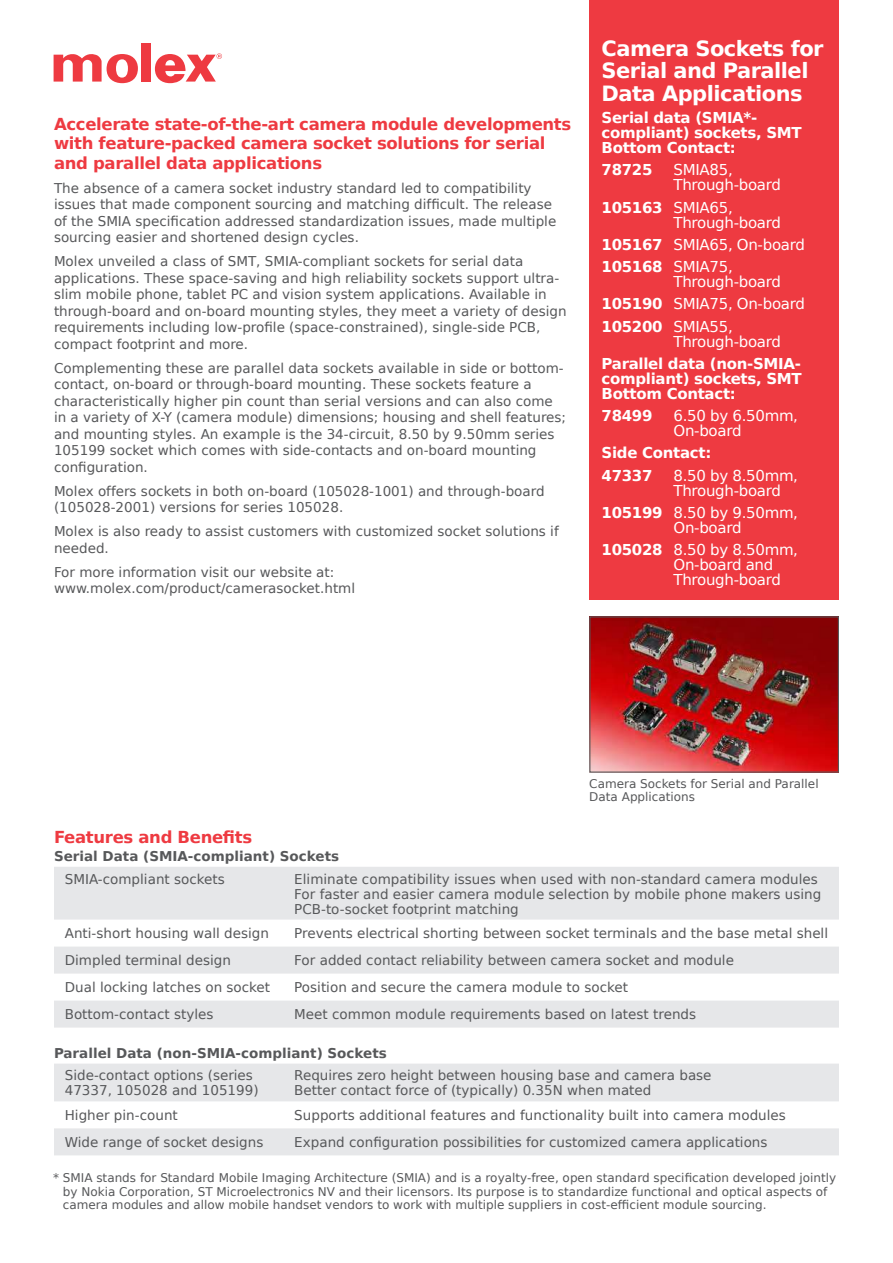
<style>
.page{position:relative;width:893px;height:1263px;background:#fff}
.page>*{position:absolute;margin:0;border:0;box-sizing:border-box;transform-origin:0 0}
.t1{font:700 21px/22.5px "Bitstream Vera Sans";letter-spacing:-.025em;color:#fff}
.t2{font:700 16.5px/19.5px "Bitstream Vera Sans";letter-spacing:-.02em;color:#ee3a41}
.t3{font:15px/15px "Bitstream Vera Sans";letter-spacing:-.02em;color:#fff}
.t4{font:700 15px/15px "Bitstream Vera Sans";letter-spacing:-.02em;color:#fff}
.t5{font:13.5px/16.5px "Bitstream Vera Sans";color:#57585a}
.t6{font:700 13.5px "Bitstream Vera Sans";color:#57585a}
.t7{font:12px/13.5px "Bitstream Vera Sans";color:#57585a}
.s1{font-weight:700}
</style>
<div class="page">
<div style="left:141px;top:43px;width:10px;height:39px;background:#ee3a41"></div>
<svg style="left:54px;top:54px;width:84px;height:29px"></svg>
<svg style="left:155px;top:53px;width:67px;height:30px"></svg>
<div style="left:589px;top:0;width:250px;height:599px;background:#ee3a41"></div>
<svg style="left:54px;top:867px;width:785px;height:160px;fill:#e6e7e9"></svg>
<svg style="left:54px;top:1064px;width:785px;height:91px;fill:#e6e7e9"></svg>
<img style="left:591px;top:618px;width:246px;height:153px">
<div style="left:589px;top:616px;width:250px;height:157px;border:1px solid #57585a"></div>
<p class="t2" style="left:54px;top:115px;width:519px">Accelerate state-of-the-art camera module developments with feature-packed camera socket solutions for serial and parallel data applications</p>
<p class="t5" style="left:54px;top:181px;width:504px">The absence of a camera socket industry standard led to compatibility issues that made component sourcing and matching difficult. The release of the SMIA specification addressed standardization issues, made multiple sourcing easier and shortened design cycles.</p>
<p class="t5" style="left:54px;top:253px;width:514px">Molex unveiled a class of SMT, SMIA-compliant sockets for serial data applications. These space-saving and high reliability sockets support ultra&shy;slim mobile phone, tablet PC and vision system applications. Available in through-board and on-board mounting styles, they meet a variety of design requirements including low-profile (space-constrained), single-side PCB, compact footprint and more.</p>
<p class="t5" style="left:54px;top:360px;width:514px">Complementing these are parallel data sockets available in side or bottom&shy;contact, on-board or through-board mounting. These sockets feature a characteristically higher pin count than serial versions and can also come in a variety of X-Y (camera module) dimensions; housing and shell features; and mounting styles. An example is the 34-circuit, 8.50 by 9.50mm series 105199 socket which comes with side-contacts and on-board mounting configuration.</p>
<p class="t5" style="left:54px;top:484px;width:492px">Molex offers sockets in both on-board (105028-1001) and through-board (105028-2001) versions for series 105028.</p>
<p class="t5" style="left:54px;top:524px;width:506px">Molex is also ready to assist customers with customized socket solutions if needed.</p>
<p class="t5" style="left:54px;top:564px;width:303px">For more information visit our website at: www.molex.com/product/camerasocket.html</p>
<h1 class="t1" style="left:602px;top:39px;width:224px">Camera Sockets for<br>Serial and Parallel<br>Data Applications</h1>
<p class="t4" style="left:602px;top:112px;width:202px">Serial data (SMIA*- compliant) sockets, SMT<br>Bottom Contact:</p>
<p class="t4" style="left:602px;top:164px;width:52px">78725</p>
<p class="t3" style="left:674px;top:164px;width:109px">SMIA85,<br>Through-board</p>
<p class="t3" style="left:673px;top:201px;width:109px;text-indent:-72px"><span class="s1">105163</span> SMIA65,<br>Through-board</p>
<p class="t3" style="left:601px;top:235px;width:205px;line-height:22.2px"><span class="s1">105167</span> SMIA65, On-board<br><span class="s1">105168</span> SMIA75,</p>
<p class="t3" style="left:601px;top:272px;width:205px;line-height:22.2px;text-indent:72px">Through-board<br><span class="s1">105190</span> SMIA75, On-board<br><span class="s1">105200</span> SMIA55,</p>
<p class="t3" style="left:673px;top:335px;width:109px">Through-board</p>
<p class="t4" style="left:601px;top:357px;width:202px;text-align:justify">Parallel data (non-SMIA&shy;compliant) sockets, SMT Bottom Contact:</p>
<p class="t4" style="left:601px;top:409px;width:52px">78499</p>
<p class="t3" style="left:673px;top:409px;width:126px">6.50 by 6.50mm,<br>On-board</p>
<p class="t4" style="left:601px;top:443px;width:111px;line-height:22.2px">Side Contact:<br>47337</p>
<p class="t3" style="left:673px;top:469px;width:126px">8.50 by 8.50mm,<br>Through-board</p>
<p class="t3" style="left:673px;top:506px;width:126px;text-indent:-72px"><span class="s1">105199</span> 8.50 by 9.50mm,<br>On-board</p>
<p class="t3" style="left:673px;top:543px;width:126px;text-indent:-72px"><span class="s1">105028</span> 8.50 by 8.50mm,<br>On-board and<br>Through-board</p>
<p class="t7" style="left:589px;top:777px;width:231px">Camera Sockets for Serial and Parallel<br>Data Applications</p>
<p class="t2" style="left:54px;top:827px;width:200px">Features and Benefits</p>
<p class="t6" style="left:54px;top:850px;width:287px">Serial Data (SMIA-compliant) Sockets</p>
<p class="t5" style="left:65px;top:871px;width:162px">SMIA-compliant sockets</p>
<p class="t5" style="left:294px;top:872px;width:529px;line-height:15px">Eliminate compatibility issues when used with non-standard camera modules<br>For faster and easier camera module selection by mobile phone makers using<br>PCB-to-socket footprint matching</p>
<p class="t5" style="left:65px;top:926px;width:206px">Anti-short housing wall design</p>
<p class="t5" style="left:294px;top:925px;width:535px">Prevents electrical shorting between socket terminals and the base metal shell</p>
<p class="t5" style="left:65px;top:953px;width:168px">Dimpled terminal design</p>
<p class="t5" style="left:294px;top:953px;width:441px">For added contact reliability between camera socket and module</p>
<p class="t5" style="left:65px;top:980px;width:207px">Dual locking latches on socket</p>
<p class="t5" style="left:294px;top:980px;width:335px">Position and secure the camera module to socket</p>
<p class="t5" style="left:65px;top:1007px;width:150px">Bottom-contact styles</p>
<p class="t5" style="left:294px;top:1007px;width:403px">Meet common module requirements based on latest trends</p>
<p class="t6" style="left:54px;top:1047px;width:334px">Parallel Data (non-SMIA-compliant) Sockets</p>
<p class="t5" style="left:65px;top:1069px;width:195px;line-height:15px">Side-contact options (series<br>47337, 105028 and 105199)</p>
<p class="t5" style="left:294px;top:1069px;width:419px;line-height:15px">Requires zero height between housing base and camera base<br>Better contact force of (typically) 0.35N when mated</p>
<p class="t5" style="left:65px;top:1108px;width:115px">Higher pin-count</p>
<p class="t5" style="left:294px;top:1108px;width:493px">Supports additional features and functionality built into camera modules</p>
<p class="t5" style="left:65px;top:1135px;width:200px">Wide range of socket designs</p>
<p class="t5" style="left:294px;top:1134px;width:475px">Expand configuration possibilities for customized camera applications</p>
<p class="t7" style="left:63px;top:1171px;width:775px;text-indent:-10px">* SMIA stands for Standard Mobile Imaging Architecture (SMIA) and is a royalty-free, open standard specification developed jointly by Nokia Corporation, ST Microelectronics NV and their licensors. Its purpose is to standardize functional and optical aspects of camera modules and allow mobile handset vendors to work with multiple suppliers in cost-efficient module sourcing.</p>
</div>
